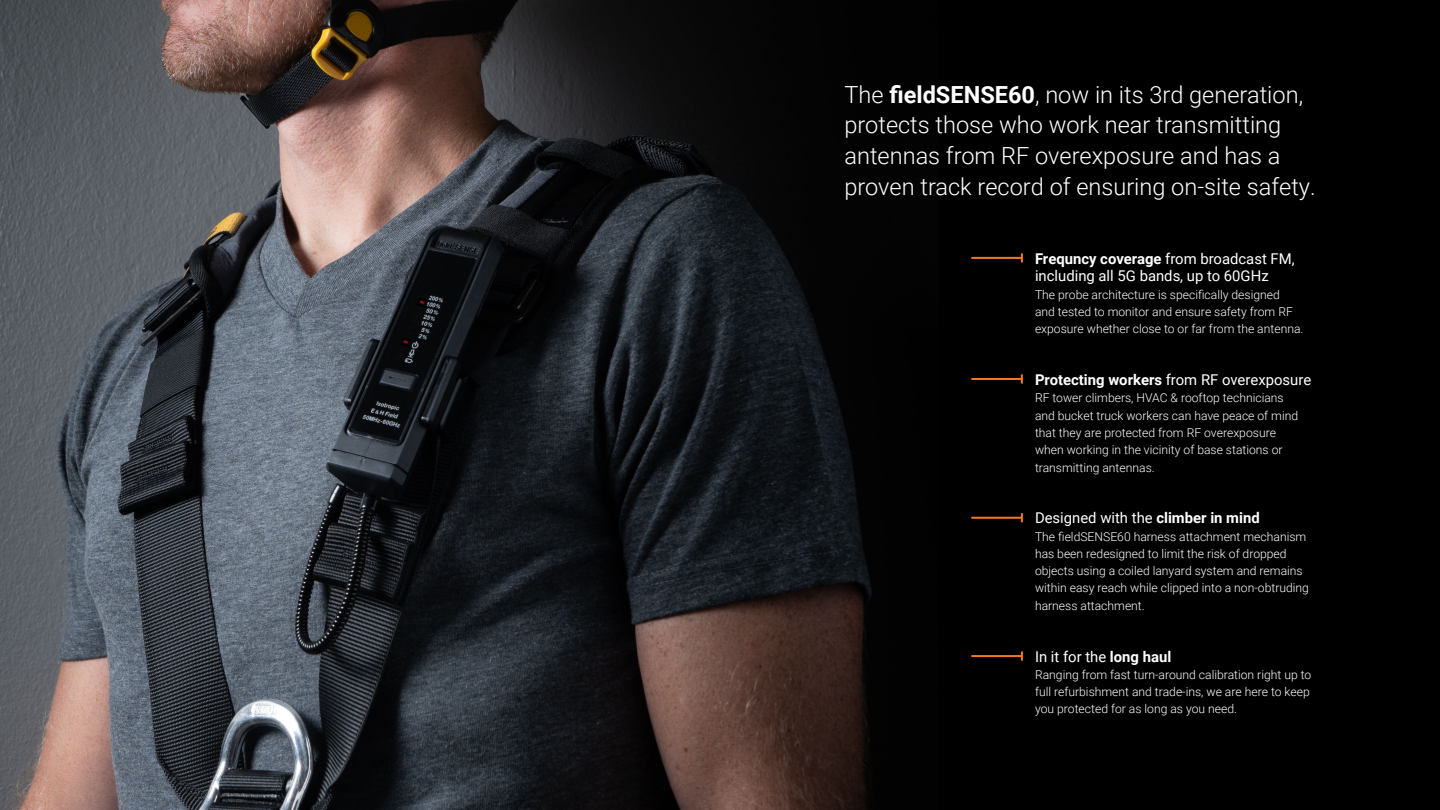
<style>
.page{position:relative;width:1440px;height:810px;background:#000}
.page>*{position:absolute;margin:0;border:0;box-sizing:border-box;transform-origin:0 0}
.t1{font:300 23.55px/30.8px "Roboto";color:#fff}
.t2{font:14.85px/17.2px "Roboto";color:#fff}
.t3{font:300 12.15px/17.2px "Roboto";color:#fff}
.s1{font-weight:700}
</style>
<div class="page">
<img style="left:0;top:0;width:872px;height:810px">
<hr style="left:971px;top:257px;width:51px;height:2px;background:#f47721">
<svg style="left:1021px;top:253px;width:2px;height:9px"></svg>
<hr style="left:971px;top:378px;width:51px;height:2px;background:#f47721">
<svg style="left:1021px;top:374px;width:2px;height:10px"></svg>
<hr style="left:971px;top:517px;width:51px;height:2px;background:#f47721">
<svg style="left:1021px;top:513px;width:2px;height:9px"></svg>
<hr style="left:971px;top:655px;width:51px;height:2px;background:#f47721">
<svg style="left:1021px;top:652px;width:2px;height:9px"></svg>
<h1 class="t1" style="left:844px;top:78px;width:473px">The <span class="s1">fieldSENSE60</span>, now in its 3rd generation, protects those who work near transmitting antennas from RF overexposure and has a proven track record of ensuring on-site safety.</h1>
<p class="t2" style="left:1035px;top:250px;width:261px"><span class="s1">Frequncy coverage</span> from broadcast FM, including all 5G bands, up to 60GHz</p>
<p class="t3" style="left:1035px;top:285px;width:270px">The probe architecture is specifically designed<br>and tested to monitor and ensure safety from RF exposure whether close to or far from the antenna.</p>
<p class="t2" style="left:1035px;top:371px;width:278px"><span class="s1">Protecting workers</span> from RF overexposure</p>
<p class="t3" style="left:1035px;top:389px;width:265px">RF tower climbers, HVAC &amp; rooftop technicians and bucket truck workers can have peace of mind that they are protected from RF overexposure when working in the vicinity of base stations or transmitting antennas.</p>
<p class="t2" style="left:1035px;top:509px;width:226px">Designed with the <span class="s1">climber in mind</span></p>
<p class="t3" style="left:1035px;top:527px;width:275px">The fieldSENSE60 harness attachment mechanism has been redesigned to limit the risk of dropped objects using a coiled lanyard system and remains within easy reach while clipped into a non-obtruding harness attachment.</p>
<p class="t2" style="left:1035px;top:647px;width:138px">In it for the <span class="s1">long haul</span></p>
<p class="t3" style="left:1035px;top:665px;width:278px;text-align:justify">Ranging from fast turn-around calibration right up to full refurbishment and trade-ins, we are here to keep you protected for as long as you need.</p>
</div>
